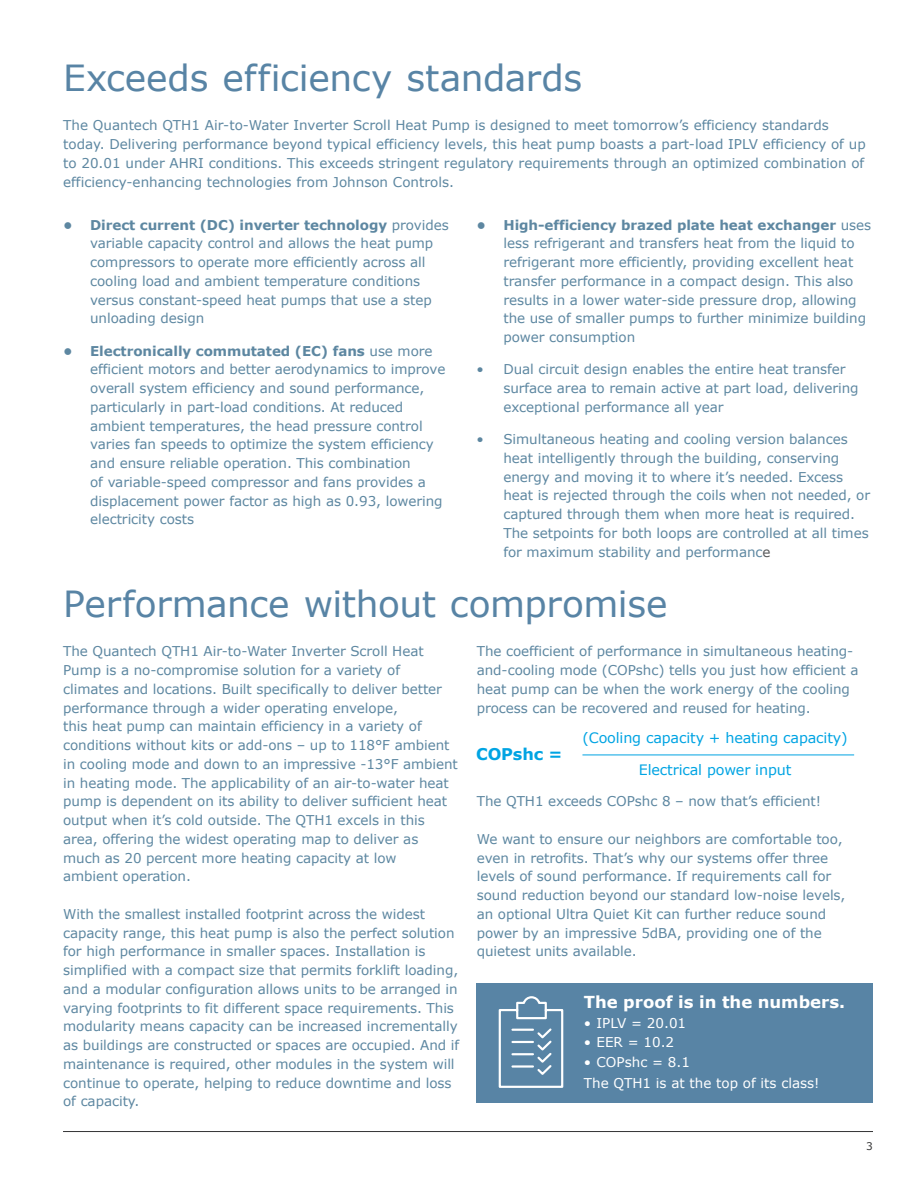
<style>
.page{position:relative;width:918px;height:1188px;background:#fff}
.page>*{position:absolute;margin:0;border:0;box-sizing:border-box;transform-origin:0 0}
.t1{font:36px "Verdana";letter-spacing:-.01em;color:#5884a5}
.t2{font:700 16.5px "Verdana";color:#fff}
.t3{font:700 16.2px "Verdana";letter-spacing:-.01em;color:#00a4e3}
.t4{font:14.4px "Verdana";letter-spacing:-.01em;color:#00a4e3}
.t5{font:13.5px/18.8px "Verdana";letter-spacing:-.005em;color:#5d87a1}
.t6{font:13.5px/21px "Verdana";color:#fff}
.t7{font:10.5px "Verdana";color:#333334}
.s1{font-weight:700}
.s2{color:#58595b}
</style>
<div class="page">
<hr style="left:582px;top:754px;width:272px;height:1px;background:#00a4e3">
<div style="left:477px;top:984px;width:396px;height:119px;background:#5884a5"></div>
<svg style="left:498px;top:996px;width:66px;height:92px"></svg>
<hr style="left:63px;top:1131px;width:810px;height:1px;background:#333334">
<h1 class="t1" style="left:63px;top:55px;width:521px">Exceeds efficiency standards</h1>
<p class="t5" style="left:63px;top:116px;width:804px">The Quantech QTH1 Air-to-Water Inverter Scroll Heat Pump is designed to meet tomorrow’s efficiency standards today. Delivering performance beyond typical efficiency levels, this heat pump boasts a part-load IPLV efficiency of up to 20.01 under AHRI conditions. This exceeds stringent regulatory requirements through an optimized combination of efficiency-enhancing technologies from Johnson Controls.</p>
<p class="t5" style="left:90px;top:216px;width:360px;text-indent:-27px"><span class="s1">• Direct current (DC) inverter technology</span> provides variable capacity control and allows the heat pump compressors to operate more efficiently across all cooling load and ambient temperature conditions versus constant-speed heat pumps that use a step unloading design</p>
<p class="t5" style="left:90px;top:342px;width:357px;text-indent:-27px"><span class="s1">• Electronically commutated (EC) fans</span> use more efficient motors and better aerodynamics to improve overall system efficiency and sound performance, particularly in part-load conditions. At reduced ambient temperatures, the head pressure control varies fan speeds to optimize the system efficiency and ensure reliable operation. This combination<br>of variable-speed compressor and fans provides a displacement power factor as high as 0.93, lowering electricity costs</p>
<p class="t5" style="left:503px;top:216px;width:369px;text-indent:-27px"><span class="s1">• High-efficiency brazed plate heat exchanger</span> uses less refrigerant and transfers heat from the liquid to refrigerant more efficiently, providing excellent heat transfer performance in a compact design. This also results in a lower water-side pressure drop, allowing the use of smaller pumps to further minimize building power consumption</p>
<p class="t5" style="left:503px;top:360px;width:357px;text-indent:-27px">• Dual circuit design enables the entire heat transfer surface area to remain active at part load, delivering exceptional performance all year</p>
<p class="t5" style="left:503px;top:430px;width:368px;text-indent:-27px">• Simultaneous heating and cooling version balances heat intelligently through the building, conserving energy and moving it to where it’s needed. Excess heat is rejected through the coils when not needed, or captured through them when more heat is required.<br>The setpoints for both loops are controlled at all times for maximum stability and performanc<span class="s2">e</span></p>
<h1 class="t1" style="left:63px;top:581px;width:606px">Performance without compromise</h1>
<p class="t5" style="left:63px;top:642px;width:396px">The Quantech QTH1 Air-to-Water Inverter Scroll Heat Pump is a no-compromise solution for a variety of climates and locations. Built specifically to deliver better performance through a wider operating envelope,<br>this heat pump can maintain efficiency in a variety of conditions without kits or add-ons – up to 118°F ambient in cooling mode and down to an impressive -13°F ambient in heating mode. The applicability of an air-to-water heat pump is dependent on its ability to deliver sufficient heat output when it’s cold outside. The QTH1 excels in this area, offering the widest operating map to deliver as much as 20 percent more heating capacity at low<br>ambient operation.</p>
<p class="t5" style="left:63px;top:905px;width:398px">With the smallest installed footprint across the widest capacity range, this heat pump is also the perfect solution for high performance in smaller spaces. Installation is simplified with a compact size that permits forklift loading, and a modular configuration allows units to be arranged in varying footprints to fit different space requirements. This modularity means capacity can be increased incrementally as buildings are constructed or spaces are occupied. And if maintenance is required, other modules in the system will continue to operate, helping to reduce downtime and loss of capacity.</p>
<p class="t5" style="left:477px;top:642px;width:383px">The coefficient of performance in simultaneous heating&shy;and-cooling mode (COPshc) tells you just how efficient a heat pump can be when the work energy of the cooling process can be recovered and reused for heating.</p>
<p class="t4" style="left:582px;top:729px;width:267px">(Cooling capacity + heating capacity)</p>
<p class="t4" style="left:639px;top:761px;width:154px">Electrical power input</p>
<p class="t3" style="left:476px;top:743px;width:88px">COPshc =</p>
<p class="t5" style="left:477px;top:792px;width:346px">The QTH1 exceeds COPshc 8 – now that’s efficient!</p>
<p class="t5" style="left:477px;top:830px;width:370px">We want to ensure our neighbors are comfortable too, even in retrofits. That’s why our systems offer three levels of sound performance. If requirements call for sound reduction beyond our standard low-noise levels, an optional Ultra Quiet Kit can further reduce sound power by an impressive 5dBA, providing one of the quietest units available.</p>
<p class="t2" style="left:584px;top:991px;width:263px">The proof is in the numbers.</p>
<p class="t6" style="left:584px;top:1012px;width:104px">• IPLV = 20.01</p>
<p class="t6" style="left:584px;top:1032px;width:92px">• EER = 10.2</p>
<p class="t6" style="left:584px;top:1051px;width:237px">• COPshc = 8.1<br>The QTH1 is at the top of its class!</p>
<p class="t7" style="left:866px;top:1139px;width:8px">3</p>
</div>
